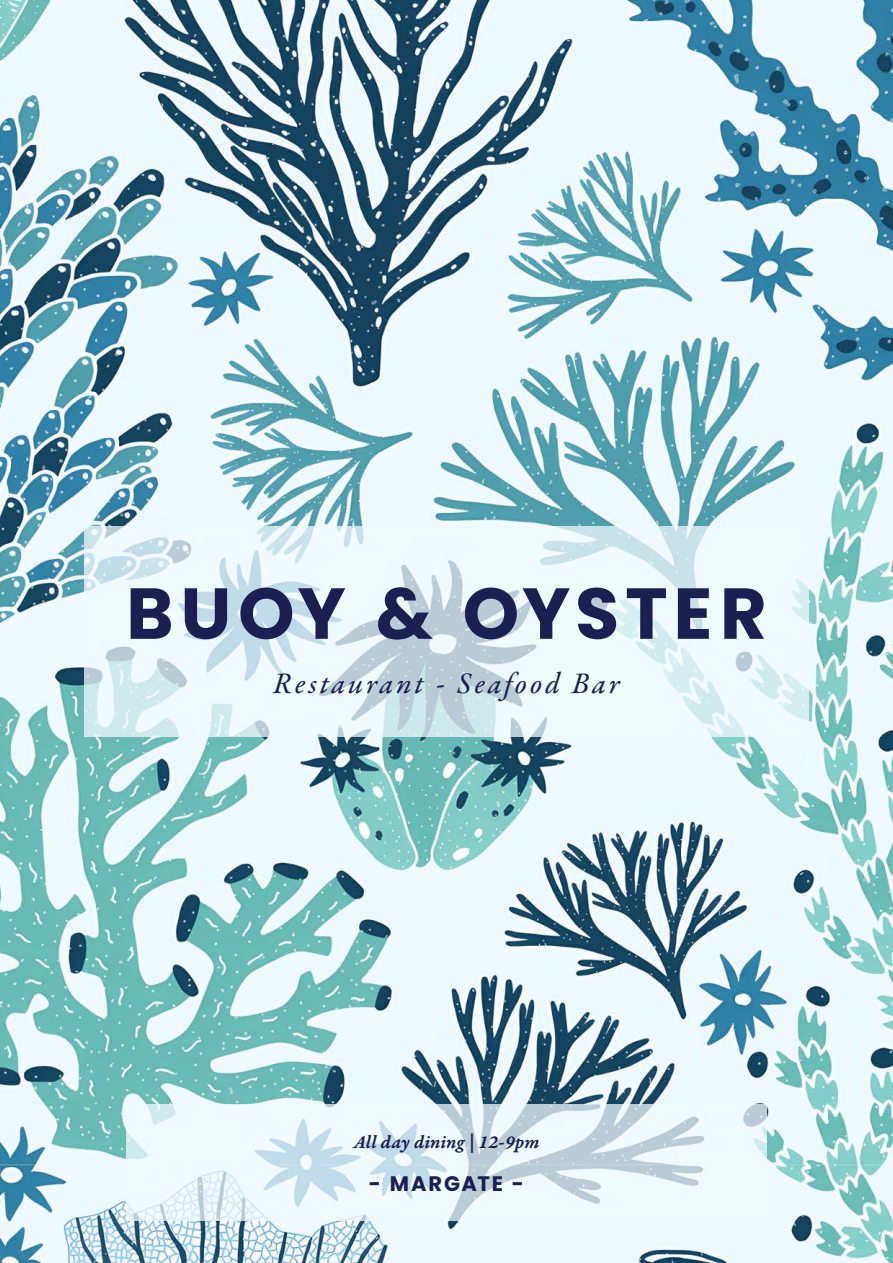
<style>
.page{position:relative;width:893px;height:1263px;background:#fff}
.page>*{position:absolute;margin:0;border:0;box-sizing:border-box;transform-origin:0 0}
.t1{font:700 72px "Poppins";letter-spacing:.08em;color:#1b1f51}
.t2{font:30px "Garamond Premr Pro Med It";letter-spacing:.1em;color:#1b1f51}
.t3{font:700 21px "Poppins";letter-spacing:.09em;color:#1b1f51}
.t4{font:19.5px "Garamond Premr Pro Smbd It Capt";color:#1b1f51}
</style>
<div class="page">
<img style="left:0;top:0;width:893px;height:1263px">
<svg style="left:84px;top:526px;width:725px;height:211px;fill:#f0fafe"></svg>
<svg style="left:126px;top:1103px;width:641px;height:117px;fill:#f0fafe"></svg>
<p class="t1" style="left:126px;top:572px;width:642px">BUOY &amp; OYSTER</p>
<p class="t2" style="left:273px;top:665px;width:348px">Restaurant - Seafood Bar</p>
<p class="t4" style="left:353px;top:1130px;width:188px">All day dining | 12-9pm</p>
<p class="t3" style="left:369px;top:1172px;width:157px">- MARGATE -</p>
</div>
